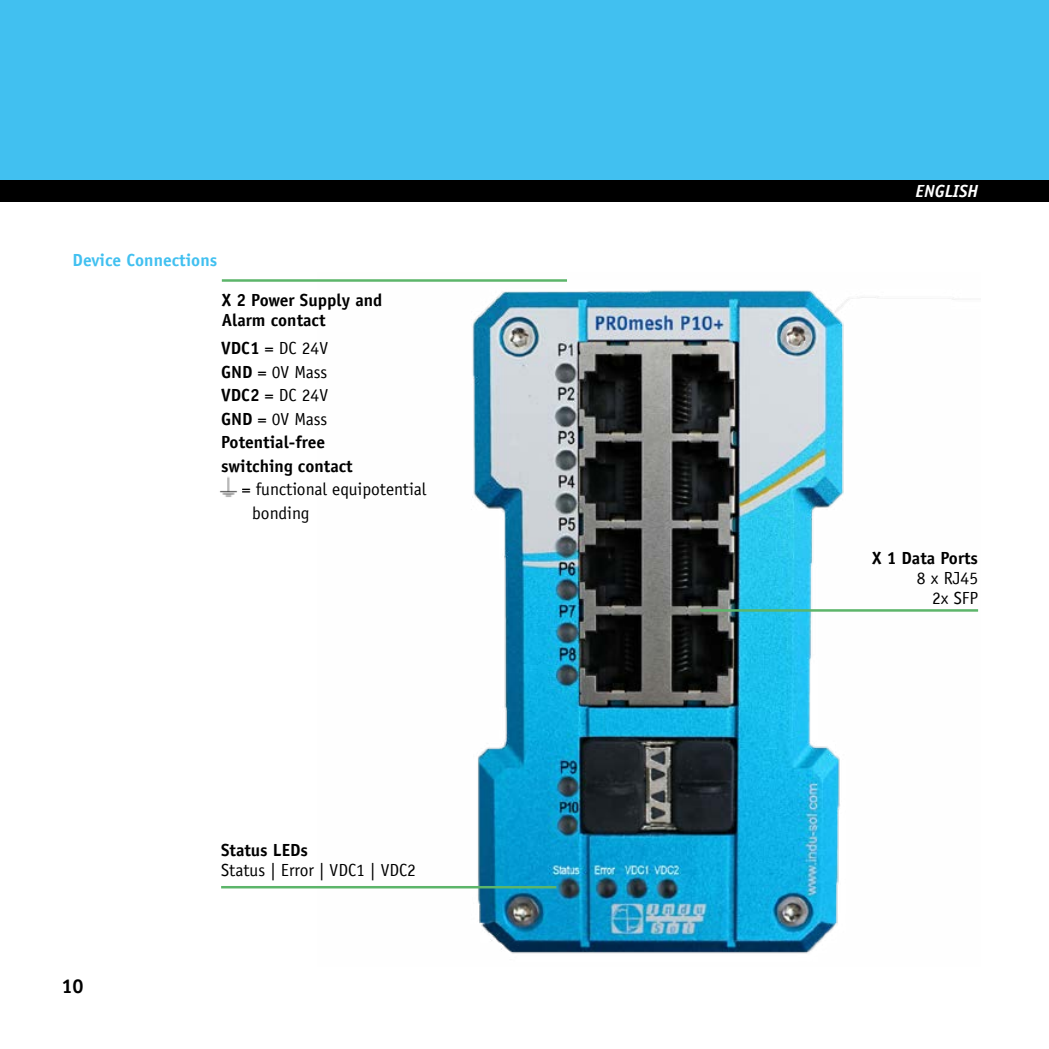
<style>
.page{position:relative;width:1049px;height:1049px;background:#fff}
.page>*{position:absolute;margin:0;border:0;box-sizing:border-box;transform-origin:0 0}
.t1{font:700 20px "Officina Sans";color:#000}
.t2{font:700 17.5px/23.5px "Officina Sans";color:#000}
.t3{font:17.5px/20px "Officina Sans";color:#000;text-align:right}
.t4{font:700 17.5px "Officina Sans";color:#41c0f0}
.t5{font:italic 700 17.5px "Officina Sans";color:#fff}
.s1{font-weight:400}
</style>
<div class="page">
<div style="left:0;top:0;width:1049px;height:181px;background:#41c0f0"></div>
<div style="left:0;top:181px;width:1049px;height:21px;background:#000"></div>
<img style="left:317px;top:290px;width:662px;height:664px">
<hr style="left:700px;top:609px;width:278px;height:3px;background:#5cb56a">
<hr style="left:222px;top:279px;width:345px;height:3px;background:#5cb56a">
<hr style="left:221px;top:886px;width:335px;height:2px;background:#5cb56a">
<img style="left:219px;top:476px;width:19px;height:21px">
<p class="t4" style="left:73px;top:249px;width:146px">Device Connections</p>
<p class="t2" style="left:222px;top:290px;width:162px;line-height:20px">X 2 Power Supply and<br>Alarm contact</p>
<p class="t2" style="left:221px;top:336px;width:133px">VDC1 <span class="s1">= DC 24V<br></span>GND <span class="s1">= 0V Mass<br></span>VDC2 <span class="s1">= DC 24V<br></span>GND <span class="s1">= 0V Mass<br></span>Potential-free switching contact</p>
<p class="t3" style="left:252px;top:478px;width:176px;line-height:23.5px;text-align:left;text-indent:-10px">= functional equipotential bonding</p>
<p class="t1" style="left:61px;top:973px;width:24px">10</p>
<p class="t2" style="left:221px;top:838px;width:88px">Status LEDs</p>
<p class="t3" style="left:221px;top:860px;width:196px">Status | Error | VDC1 | VDC2</p>
<p class="t5" style="left:915px;top:180px;width:64px">ENGLISH</p>
<p class="t2" style="left:872px;top:546px;width:107px">X 1 Data Ports</p>
<p class="t3" style="left:917px;top:568px;width:63px">8 x RJ45<br>2x SFP</p>
</div>
